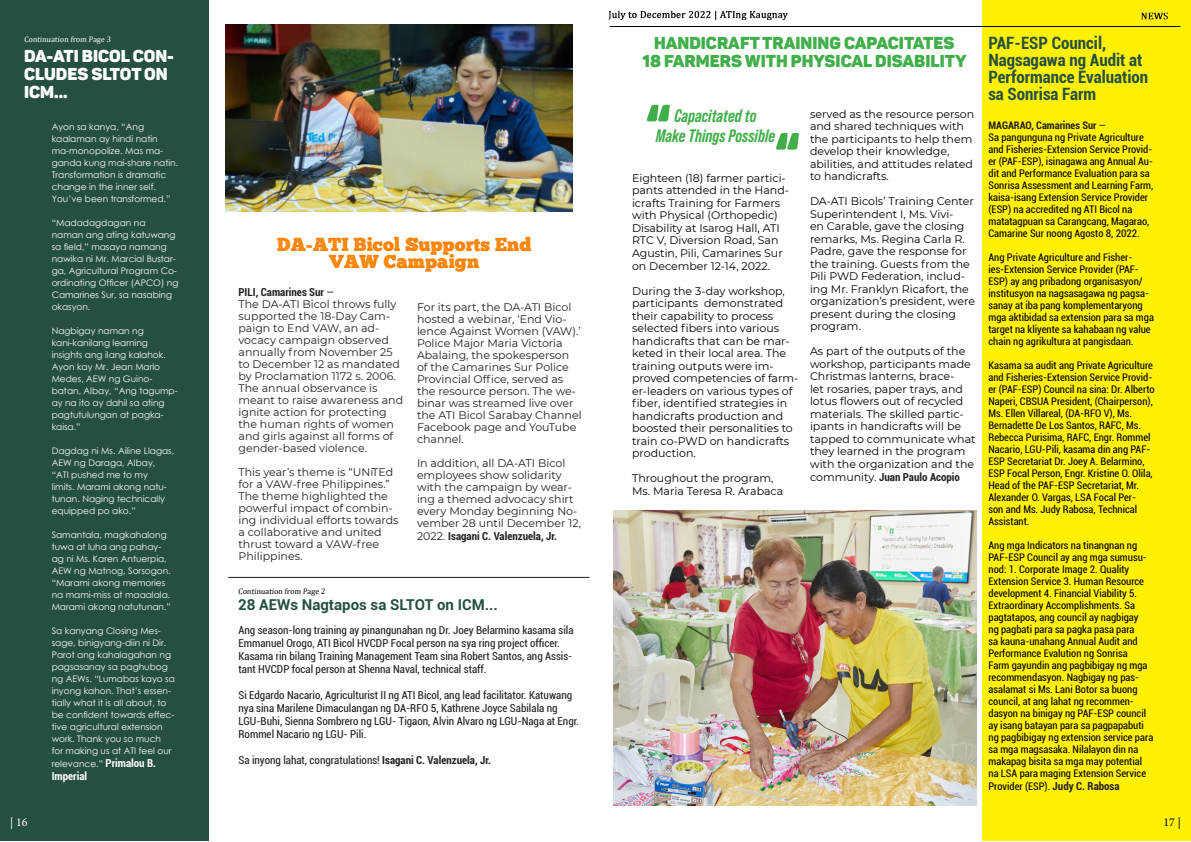
<style>
.page{position:relative;width:1191px;height:842px;background:#fff}
.page>*{position:absolute;margin:0;border:0;box-sizing:border-box;transform-origin:0 0}
.t1{font:54px "Panton Black Caps";color:#40ae49}
.t2{font:19px "Chunk Five Print";color:#fa8200}
.t3{font:italic 700 18px "Bebas Neue Pro";color:#40ae49}
.t4{font:700 condensed 17px "Roboto";color:#254f3e}
.t5{font:17px "Panton Black Caps";color:#40ae49}
.t6{font:17px/18px "Panton Black Caps";color:#fff}
.t7{font:700 15px "Roboto";color:#254f3e}
.t8{font:12px "Minion Pro";color:#fff}
.t9{font:12px "Minion Pro";color:#000}
.t10{font:11px/12.5px "Montserrat";color:#000}
.t11{font:11px/12px "Montserrat";color:#231f20}
.t12{font:condensed 11px/13px "Roboto";color:#231f20}
.t13{font:700 condensed 11px "Roboto";color:#231f20}
.t14{font:700 condensed 11px "Roboto";color:#fff}
.t15{font:condensed 10.5px/12px "Roboto";color:#000}
.t16{font:700 condensed 10.5px "Roboto";color:#231f20}
.t17{font:9px/12px "Century Gothic";color:#fff}
.t18{font:8px "Cambria";color:#fff}
.t19{font:8px "Cambria";color:#000}
.s1{font-family:"Roboto";font-weight:700;font-stretch:condensed;font-size:11px}
.s2{font-weight:400}
.s3{font-family:"Montserrat";font-weight:400;font-stretch:normal}
.s4{font-weight:700}
.s5{font-family:"Roboto";font-weight:700;font-stretch:condensed;color:#231f20}
.s6{font-weight:700;font-size:11px;color:#231f20}
</style>
<div class="page">
<div style="left:982px;top:0;width:209px;height:841px;background:#fff101"></div>
<div style="left:0;top:1px;width:208px;height:840px;background:#254f3e"></div>
<img style="left:226px;top:25px;width:346px;height:186px">
<hr style="left:228px;top:577px;width:361px;height:1px;background:#231f20">
<img style="left:608px;top:10px;width:573px;height:18px">
<img style="left:613px;top:511px;width:363px;height:295px">
<p class="t18" style="left:24px;top:35px;width:92px">ContinuationfromPage3</p>
<p class="t6" style="left:24px;top:47px;width:152px">DA-ATI BICOL CON-<br>CLUDES SLTOT ON<br>ICM...</p>
<p class="t8" style="left:10px;top:814px;width:19px">| 16</p>
<p class="t17" style="left:52px;top:120px;width:128px">Ayon sa kanya, “Ang kaalaman ay hindi natin ma-monopolize. Mas ma&shy;ganda kung mai-share natin.<br>Transformation is dramatic change in the inner self.<br>You’ve been transformed.”</p>
<p class="t17" style="left:52px;top:216px;width:128px">“Madadagdagan na naman ang ating katuwang sa field,” masaya namang nawika ni Mr. Marcial Bustar&shy;ga, Agricultural Program Co&shy;ordinating Officer (APCO) ng<br>Camarines Sur, sa nasabing okasyon.</p>
<p class="t17" style="left:52px;top:324px;width:128px">Nagbigay naman ng kani-kanilang learning insights ang ilang kalahok.<br>Ayon kay Mr. Jean Marlo<br>Medes, AEW ng Guino&shy;batan, Albay, “Ang tagump&shy;ay na ito ay dahil sa ating pagtutulungan at pagka&shy;kaisa.”</p>
<p class="t17" style="left:52px;top:444px;width:124px">Dagdag ni Ms. Ailine Llagas,<br>AEW ng Daraga, Albay, “ATI pushed me to my<br>limits. Marami akong natu&shy;tunan. Naging technically equipped po ako.”</p>
<p class="t17" style="left:52px;top:528px;width:121px">Samantala, magkahalong tuwa at luha ang pahay&shy;ag ni Ms. Karen Antuerpia,<br>AEW ng Matnog, Sorsogon. “Marami akong memories na mami-miss at maaalala.<br>Marami akong natutunan.”</p>
<p class="t17" style="left:52px;top:624px;width:125px">Sa kanyang Closing Mes&shy;sage, binigyang-diin ni Dir.<br>Parot ang kahalagahan ng pagsasanay sa paghubog ng AEWs. “Lumabas kayo sa inyong kahon. That’s essen&shy;tially what it is all about, to be confident towards effec&shy;tive agricultural extension work. Thank you so much<br>for making us at ATI feel our</p>
<p class="t17" style="left:52px;top:757px;width:106px">relevance.” <span class="s1">Primalou B.</span></p>
<p class="t14" style="left:52px;top:768px;width:37px">Imperial</p>
<p class="t2" style="left:277px;top:236px;width:256px">DA-ATI Bicol Supports End</p>
<p class="t2" style="left:329px;top:253px;width:152px">VAW Campaign</p>
<p class="t13" style="left:238px;top:285px;width:97px">PILI, Camarines Sur <span class="s2">—</span></p>
<p class="t11" style="left:238px;top:298px;width:166px">The DA-ATI Bicol throws fully supported the 18-Day Cam&shy;paign to End VAW, an ad&shy;vocacy campaign observed annually from November 25 to December 12 as mandated by Proclamation 1172 s. 2006.<br>The annual observance is meant to raise awareness and ignite action for protecting the human rights of women and girls against all forms of gender-based violence.</p>
<p class="t11" style="left:238px;top:466px;width:162px">This year’s theme is “UNiTEd for a VAW-free Philippines.”<br>The theme highlighted the powerful impact of combin&shy;ing individual efforts towards a collaborative and united thrust toward a VAW-free<br>Philippines.</p>
<p class="t11" style="left:417px;top:300px;width:166px">For its part, the DA-ATI Bicol hosted a webinar, ‘End Vio&shy;lence Against Women (VAW).’<br>Police Major Maria Victoria<br>Abalaing, the spokesperson of the Camarines Sur Police<br>Provincial Office, served as the resource person. The we&shy;binar was streamed live over the ATI Bicol Sarabay Channel<br>Facebook page and YouTube channel.</p>
<p class="t11" style="left:417px;top:456px;width:165px">In addition, all DA-ATI Bicol employees show solidarity with the campaign by wear&shy;ing a themed advocacy shirt every Monday beginning No&shy;vember 28 until December 12,</p>
<p class="t13" style="left:417px;top:528px;width:142px"><span class="s3">2022.</span> Isagani C. Valenzuela, Jr.</p>
<p class="t19" style="left:238px;top:586px;width:92px">ContinuationfromPage2</p>
<p class="t7" style="left:238px;top:594px;width:261px">28 AEWs Nagtapos sa SLTOT on ICM...</p>
<p class="t12" style="left:238px;top:623px;width:336px">Ang season-long training ay pinangunahan ng Dr. Joey Belarmino kasama sila Emmanuel Orogo, ATI Bicol HVCDP Focal person na sya ring project officer.<br>Kasama rin bilang Training Management Team sina Robert Santos, ang Assis&shy;tant HVCDP focal person at Shenna Naval, technical staff.</p>
<p class="t12" style="left:238px;top:688px;width:342px">Si Edgardo Nacario, Agriculturist II ng ATI Bicol, ang lead facilitator. Katuwang nya sina Marilene Dimaculangan ng DA-RFO 5, Kathrene Joyce Sabilala ng LGU-Buhi, Sienna Sombrero ng LGU- Tigaon, Alvin Alvaro ng LGU-Naga at Engr.<br>Rommel Nacario ng LGU- Pili.</p>
<p class="t12" style="left:238px;top:753px;width:254px">Sa inyong lahat, congratulations! <span class="s4">Isagani C. Valenzuela, Jr.</span></p>
<p class="t5" style="left:654px;top:32px;width:302px">HANDICRAFT TRAINING CAPACITATES</p>
<p class="t5" style="left:642px;top:50px;width:325px">18 FARMERS WITH PHYSICAL DISABILITY</p>
<p class="t1" style="left:646px;top:89px;width:27px">“</p>
<p class="t3" style="left:655px;top:125px;width:121px">Make Things Possible</p>
<p class="t1" style="left:775px;top:117px;width:27px">“</p>
<p class="t3" style="left:674px;top:105px;width:83px">Capacitated to</p>
<p class="t10" style="left:632px;top:171px;width:159px">Eighteen (18) farmer partici&shy;pants attended in the Hand&shy;icrafts Training for Farmers with Physical (Orthopedic)<br>Disability at Isarog Hall, ATI<br>RTC V, Diversion Road, San<br>Agustin, Pili, Camarines Sur on December 12-14, 2022.</p>
<p class="t10" style="left:632px;top:284px;width:168px">During the 3-day workshop, participants demonstrated their capability to process selected fibers into various handicrafts that can be mar&shy;keted in their local area. The training outputs were im&shy;proved competencies of farm&shy;er-leaders on various types of fiber, identified strategies in handicrafts production and boosted their personalities to train co-PWD on handicrafts production.</p>
<p class="t10" style="left:632px;top:471px;width:153px">Throughout the program,<br>Ms. Maria Teresa R. Arabaca</p>
<p class="t10" style="left:810px;top:107px;width:166px">served as the resource person and shared techniques with the participants to help them develop their knowledge, abilities, and attitudes related to handicrafts.</p>
<p class="t10" style="left:810px;top:195px;width:166px">DA-ATI Bicols’ Training Center<br>Superintendent I, Ms. Vivi-<br>en Carable, gave the closing remarks, Ms. Regina Carla R.<br>Padre, gave the response for the training. Guests from the<br>Pili PWD Federation, includ&shy;ing Mr. Franklyn Ricafort, the organization’s president, were present during the closing program.</p>
<p class="t10" style="left:810px;top:344px;width:167px">As part of the outputs of the workshop, participants made<br>Christmas lanterns, brace-<br>let rosaries, paper trays, and lotus flowers out of recycled materials. The skilled partic&shy;ipants in handicrafts will be tapped to communicate what they learned in the program with the organization and the community. <span class="s5">Juan Paulo Acopio</span></p>
<p class="t4" style="left:988px;top:31px;width:119px">PAF-ESP Council,</p>
<p class="t4" style="left:988px;top:48px;width:155px">Nagsagawa ng Audit at</p>
<p class="t4" style="left:988px;top:65px;width:161px">Performance Evaluation</p>
<p class="t4" style="left:988px;top:82px;width:109px">sa Sonrisa Farm</p>
<p class="t16" style="left:988px;top:118px;width:119px">MAGARAO, Camarines Sur <span class="s2">—</span></p>
<p class="t15" style="left:988px;top:131px;width:166px">Sa pangunguna ng Private Agriculture and Fisheries-Extension Service Provid&shy;er (PAF-ESP), isinagawa ang Annual Au&shy;dit and Performance Evaluation para sa Sonrisa Assessment and Learning Farm, kaisa-isang Extension Service Provider (ESP) na accredited ng ATI Bicol na matatagpuan sa Carangcang, Magarao, Camarine Sur noong Agosto 8, 2022.</p>
<p class="t15" style="left:988px;top:251px;width:167px">Ang Private Agriculture and Fisher&shy;ies-Extension Service Provider (PAF-ESP) ay ang pribadong organisasyon/ institusyon na nagsasagawa ng pagsa&shy;sanay at iba pang komplementaryong mga aktibidad sa extension para sa mga target na kliyente sa kahabaan ng value chain ng agrikultura at pangisdaan.</p>
<p class="t15" style="left:988px;top:359px;width:168px">Kasama sa audit ang Private Agriculture and Fisheries-Extension Service Provid&shy;er (PAF-ESP) Council na sina: Dr. Alberto Naperi, CBSUA President, (Chairperson), Ms. Ellen Villareal, (DA-RFO V), Ms.<br>Bernadette De Los Santos, RAFC, Ms.<br>Rebecca Purisima, RAFC, Engr. Rommel Nacario, LGU-Pili, kasama din ang PAF-ESP Secretariat Dr. Joey A. Belarmino, ESP Focal Person, Engr. Kristine O. Olila, Head of the PAF-ESP Secretariat, Mr.<br>Alexander O. Vargas, LSA Focal Per-<br>son and Ms. Judy Rabosa, Technical Assistant.</p>
<p class="t15" style="left:988px;top:539px;width:166px">Ang mga Indicators na tinangnan ng PAF-ESP Council ay ang mga sumusu&shy;nod: 1. Corporate Image 2. Quality Extension Service 3. Human Resource development 4. Financial Viability 5.<br>Extraordinary Accomplishments. Sa pagtatapos, ang council ay nagbigay<br>ng pagbati para sa pagka pasa para<br>sa kauna-unahang Annual Audit and Performance Evalution ng Sonrisa<br>Farm gayundin ang pagbibigay ng mga recommendasyon. Nagbigay ng pas&shy;asalamat si Ms. Lani Botor sa buong council, at ang lahat ng recommen&shy;dasyon na binigay ng PAF-ESP council ay isang batayan para sa pagpapabuti ng pagbibigay ng extension service para sa mga magsasaka. Nilalayon din na makapag bisita sa mga may potential na LSA para maging Extension Service</p>
<p class="t15" style="left:988px;top:780px;width:133px">Provider (ESP). <span class="s6">Judy C. Rabosa</span></p>
<p class="t9" style="left:1163px;top:814px;width:19px">17 |</p>
</div>
